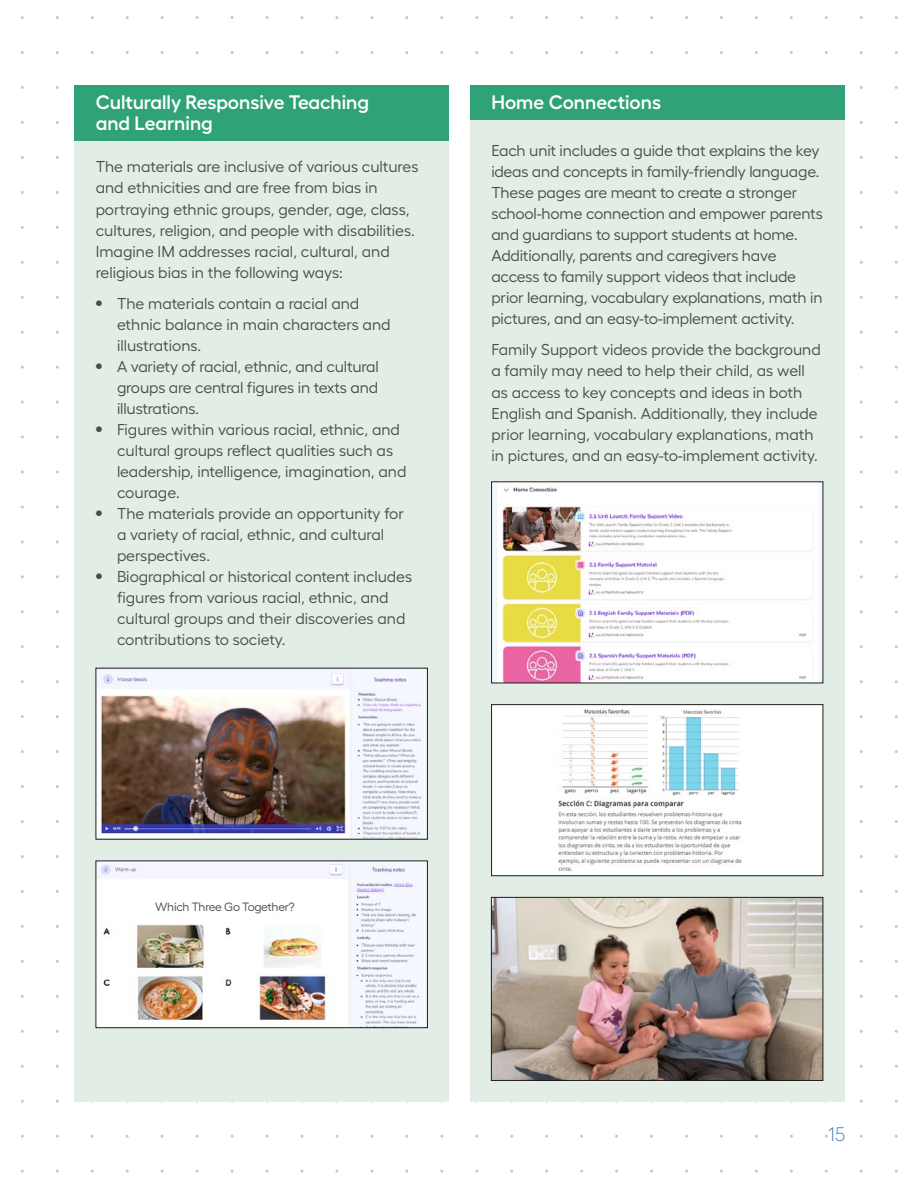
<style>
.page{position:relative;width:919px;height:1187px;background:#fff}
.page>*{position:absolute;margin:0;border:0;box-sizing:border-box;transform-origin:0 0}
.C-Head{font:600 19.5px/21px "Hellix";color:#fff}
.t1{font:300 19.5px "Hellix";color:#3579b3}
.Body_Copy{font:15.75px/21px "Hellix";color:#4b4b4a}
.t2{font:12px "Hellix";letter-spacing:-.02em;color:#4b4b4a}
</style>
<div class="page">
<div style="left:74px;top:137px;width:375px;height:964px;background:#e1ede5"></div>
<div style="left:470px;top:120px;width:374px;height:981px;background:#e1ede5"></div>
<div style="left:74px;top:85px;width:375px;height:56px;background:#2fa278"></div>
<div style="left:470px;top:85px;width:374px;height:35px;background:#2fa278"></div>
<div style="left:491px;top:704px;width:331px;height:171px;background:#fff"></div>
<img style="left:558px;top:709px;width:184px;height:162px">
<div style="left:491px;top:704px;width:332px;height:171px;border:1px solid #1d1d1b"></div>
<img style="left:493px;top:899px;width:328px;height:179px">
<div style="left:491px;top:897px;width:332px;height:183px;border:1px solid #1d1d1b"></div>
<img style="left:493px;top:483px;width:328px;height:198px">
<img style="left:98px;top:670px;width:327px;height:167px">
<img style="left:98px;top:862px;width:327px;height:163px">
<div style="left:151px;top:896px;width:148px;height:14px;background:#fff"></div>
<p class="C-Head" style="left:96px;top:90px;width:275px">Culturally Responsive Teaching and Learning</p>
<p class="C-Head" style="left:491px;top:90px;width:171px">Home Connections</p>
<p class="Body_Copy" style="left:96px;top:155px;width:324px">The materials are inclusive of various cultures and ethnicities and are free from bias in portraying ethnic groups, gender, age, class, cultures, religion, and people with disabilities.<br>Imagine IM addresses racial, cultural, and religious bias in the following ways:</p>
<p class="Body_Copy" style="left:117px;top:291px;width:275px;text-indent:-21px"><sup>●</sup> The materials contain a racial and ethnic balance in main characters and illustrations.</p>
<p class="Body_Copy" style="left:117px;top:354px;width:263px;text-align:justify;text-indent:-21px"><sup>●</sup> A variety of racial, ethnic, and cultural groups are central figures in texts and illustrations.</p>
<p class="Body_Copy" style="left:117px;top:417px;width:291px;text-indent:-21px"><sup>●</sup> Figures within various racial, ethnic, and cultural groups reflect qualities such as leadership, intelligence, imagination, and courage.</p>
<p class="Body_Copy" style="left:117px;top:501px;width:288px;text-indent:-21px"><sup>●</sup> The materials provide an opportunity for a variety of racial, ethnic, and cultural perspectives.</p>
<p class="Body_Copy" style="left:117px;top:564px;width:296px;text-indent:-21px"><sup>●</sup> Biographical or historical content includes figures from various racial, ethnic, and cultural groups and their discoveries and contributions to society.</p>
<p class="Body_Copy" style="left:491px;top:138px;width:333px">Each unit includes a guide that explains the key ideas and concepts in family-friendly language.<br>These pages are meant to create a stronger school-home connection and empower parents and guardians to support students at home.<br>Additionally, parents and caregivers have access to family support videos that include prior learning, vocabulary explanations, math in pictures, and an easy-to-implement activity.</p>
<p class="Body_Copy" style="left:491px;top:338px;width:331px">Family Support videos provide the background a family may need to help their child, as well as access to key concepts and ideas in both English and Spanish. Additionally, they include prior learning, vocabulary explanations, math in pictures, and an easy-to-implement activity.</p>
<p class="t2" style="left:155px;top:897px;width:141px">Which Three Go Together?</p>
<p class="t1" style="left:828px;top:1119px;width:19px">15</p>
</div>
